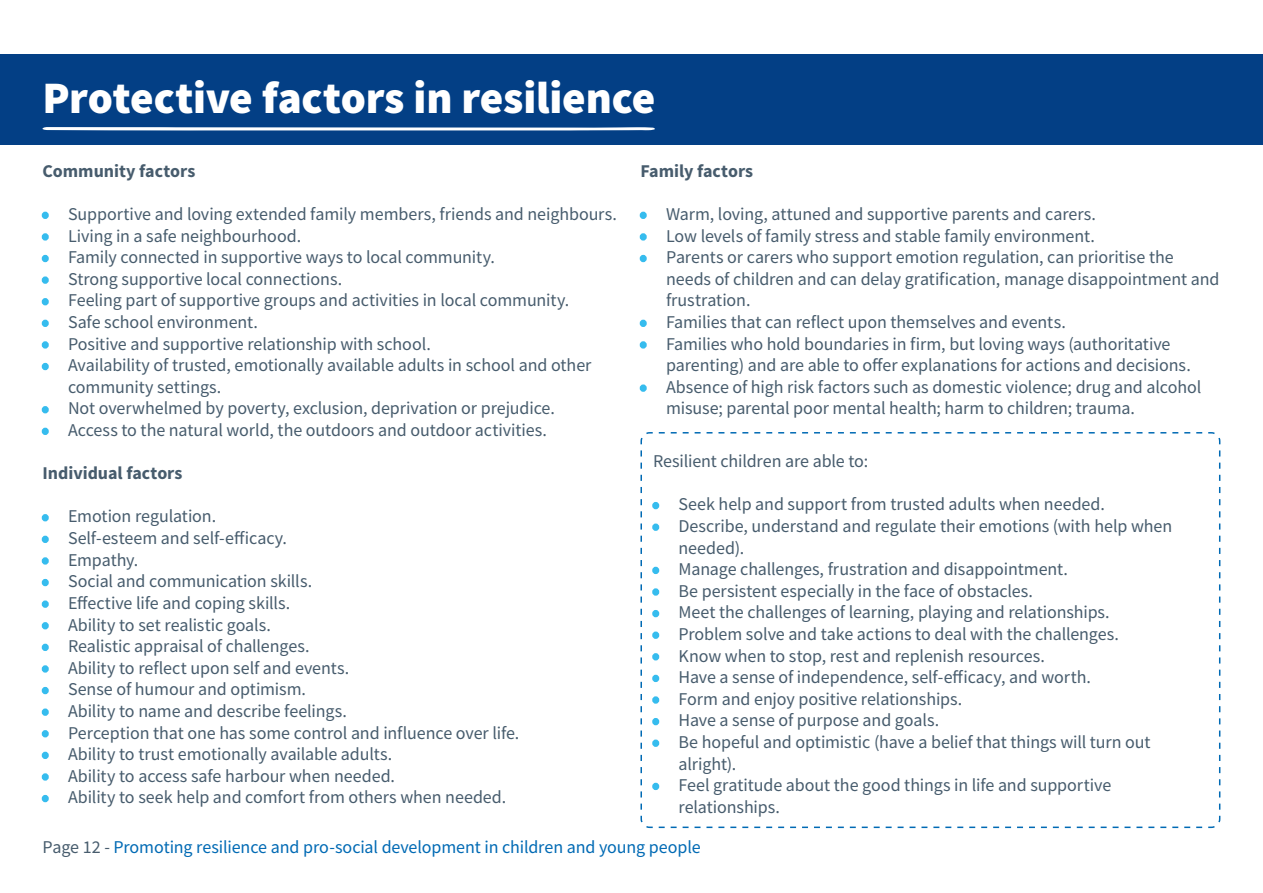
<style>
.page{position:relative;width:1263px;height:893px;background:#fff}
.page>*{position:absolute;margin:0;border:0;box-sizing:border-box;transform-origin:0 0}
.t1{font:900 45px "Source Sans Pro";letter-spacing:-.005em;color:#fff}
.Bullets_-_light_blue{font:18px/21.6px "Source Sans Pro";letter-spacing:-.005em;color:#475c6d}
.t2{font:18px "Source Sans Pro";letter-spacing:-.005em;color:#006ab4}
.t3{font:700 18px "Source Sans Pro";color:#475c6d}
.s1{color:#36bcee}
.s2{color:#475c6d}
</style>
<div class="page">
<div style="left:0;top:54px;width:1263px;height:90px;background:#033f85"></div>
<svg style="left:43px;top:127px;width:612px;height:3px"></svg>
<svg style="left:640px;top:432px;width:581px;height:397px"></svg>
<h1 class="t1" style="left:43px;top:67px;width:615px">Protective factors in resilience</h1>
<h3 class="t3" style="left:43px;top:159px;width:154px">Community factors</h3>
<p class="Bullets_-_light_blue" style="left:43px;top:203px;width:576px"><span class="s1">•</span> Supportive and loving extended family members, friends and neighbours.</p>
<p class="Bullets_-_light_blue" style="left:43px;top:225px;width:260px"><span class="s1">•</span> Living in a safe neighbourhood.</p>
<p class="Bullets_-_light_blue" style="left:43px;top:246px;width:454px"><span class="s1">•</span> Family connected in supportive ways to local community.</p>
<p class="Bullets_-_light_blue" style="left:43px;top:268px;width:301px"><span class="s1">•</span> Strong supportive local connections.</p>
<p class="Bullets_-_light_blue" style="left:43px;top:290px;width:528px"><span class="s1">•</span> Feeling part of supportive groups and activities in local community.</p>
<p class="Bullets_-_light_blue" style="left:43px;top:311px;width:217px"><span class="s1">•</span> Safe school environment.</p>
<p class="Bullets_-_light_blue" style="left:43px;top:333px;width:390px"><span class="s1">•</span> Positive and supportive relationship with school.</p>
<p class="Bullets_-_light_blue" style="left:68px;top:354px;width:525px;text-indent:-26px"><span class="s1">•</span> Availability of trusted, emotionally available adults in school and other community settings.</p>
<p class="Bullets_-_light_blue" style="left:43px;top:398px;width:514px"><span class="s1">•</span> Not overwhelmed by poverty, exclusion, deprivation or prejudice.</p>
<p class="Bullets_-_light_blue" style="left:43px;top:419px;width:506px"><span class="s1">•</span> Access to the natural world, the outdoors and outdoor activities.</p>
<h3 class="t3" style="left:43px;top:461px;width:141px">Individual factors</h3>
<p class="Bullets_-_light_blue" style="left:43px;top:506px;width:175px"><span class="s1">•</span> Emotion regulation.</p>
<p class="Bullets_-_light_blue" style="left:43px;top:527px;width:246px"><span class="s1">•</span> Self-esteem and self-efficacy.</p>
<p class="Bullets_-_light_blue" style="left:43px;top:549px;width:97px"><span class="s1">•</span> Empathy.</p>
<p class="Bullets_-_light_blue" style="left:43px;top:570px;width:271px"><span class="s1">•</span> Social and communication skills.</p>
<p class="Bullets_-_light_blue" style="left:43px;top:592px;width:249px"><span class="s1">•</span> Effective life and coping skills.</p>
<p class="Bullets_-_light_blue" style="left:43px;top:614px;width:230px"><span class="s1">•</span> Ability to set realistic goals.</p>
<p class="Bullets_-_light_blue" style="left:43px;top:635px;width:269px"><span class="s1">•</span> Realistic appraisal of challenges.</p>
<p class="Bullets_-_light_blue" style="left:43px;top:657px;width:308px"><span class="s1">•</span> Ability to reflect upon self and events.</p>
<p class="Bullets_-_light_blue" style="left:43px;top:678px;width:265px"><span class="s1">•</span> Sense of humour and optimism.</p>
<p class="Bullets_-_light_blue" style="left:43px;top:700px;width:306px"><span class="s1">•</span> Ability to name and describe feelings.</p>
<p class="Bullets_-_light_blue" style="left:43px;top:722px;width:478px"><span class="s1">•</span> Perception that one has some control and influence over life.</p>
<p class="Bullets_-_light_blue" style="left:43px;top:743px;width:351px"><span class="s1">•</span> Ability to trust emotionally available adults.</p>
<p class="Bullets_-_light_blue" style="left:43px;top:765px;width:354px"><span class="s1">•</span> Ability to access safe harbour when needed.</p>
<p class="Bullets_-_light_blue" style="left:43px;top:786px;width:465px"><span class="s1">•</span> Ability to seek help and comfort from others when needed.</p>
<h3 class="t3" style="left:640px;top:159px;width:114px">Family factors</h3>
<p class="Bullets_-_light_blue" style="left:640px;top:203px;width:457px"><span class="s1">•</span> Warm, loving, attuned and supportive parents and carers.</p>
<p class="Bullets_-_light_blue" style="left:640px;top:225px;width:456px"><span class="s1">•</span> Low levels of family stress and stable family environment.</p>
<p class="Bullets_-_light_blue" style="left:666px;top:246px;width:555px;text-indent:-26px"><span class="s1">•</span> Parents or carers who support emotion regulation, can prioritise the needs of children and can delay gratification, manage disappointment and frustration.</p>
<p class="Bullets_-_light_blue" style="left:640px;top:311px;width:427px"><span class="s1">•</span> Families that can reflect upon themselves and events.</p>
<p class="Bullets_-_light_blue" style="left:666px;top:333px;width:526px;text-indent:-26px"><span class="s1">•</span> Families who hold boundaries in firm, but loving ways (authoritative parenting) and are able to offer explanations for actions and decisions.</p>
<p class="Bullets_-_light_blue" style="left:666px;top:376px;width:537px;text-indent:-26px"><span class="s1">•</span> Absence of high risk factors such as domestic violence; drug and alcohol misuse; parental poor mental health; harm to children; trauma.</p>
<p class="Bullets_-_light_blue" style="left:653px;top:450px;width:217px">Resilient children are able to:</p>
<p class="Bullets_-_light_blue" style="left:653px;top:493px;width:453px"><span class="s1">•</span> Seek help and support from trusted adults when needed.</p>
<p class="Bullets_-_light_blue" style="left:678px;top:515px;width:495px;text-indent:-26px"><span class="s1">•</span> Describe, understand and regulate their emotions (with help when needed).</p>
<p class="Bullets_-_light_blue" style="left:653px;top:558px;width:416px"><span class="s1">•</span> Manage challenges, frustration and disappointment.</p>
<p class="Bullets_-_light_blue" style="left:653px;top:580px;width:382px"><span class="s1">•</span> Be persistent especially in the face of obstacles.</p>
<p class="Bullets_-_light_blue" style="left:653px;top:601px;width:458px"><span class="s1">•</span> Meet the challenges of learning, playing and relationships.</p>
<p class="Bullets_-_light_blue" style="left:653px;top:623px;width:467px"><span class="s1">•</span> Problem solve and take actions to deal with the challenges.</p>
<p class="Bullets_-_light_blue" style="left:653px;top:645px;width:393px"><span class="s1">•</span> Know when to stop, rest and replenish resources.</p>
<p class="Bullets_-_light_blue" style="left:653px;top:666px;width:440px"><span class="s1">•</span> Have a sense of independence, self-efficacy, and worth.</p>
<p class="Bullets_-_light_blue" style="left:653px;top:688px;width:311px"><span class="s1">•</span> Form and enjoy positive relationships.</p>
<p class="Bullets_-_light_blue" style="left:653px;top:709px;width:288px"><span class="s1">•</span> Have a sense of purpose and goals.</p>
<p class="Bullets_-_light_blue" style="left:678px;top:731px;width:474px;text-indent:-26px"><span class="s1">•</span> Be hopeful and optimistic (have a belief that things will turn out alright).</p>
<p class="Bullets_-_light_blue" style="left:678px;top:774px;width:434px;text-indent:-26px"><span class="s1">•</span> Feel gratitude about the good things in life and supportive relationships.</p>
<p class="t2" style="left:43px;top:835px;width:660px"><span class="s2">Page 12 -</span> Promoting resilience and pro-social development in children and young people</p>
</div>
